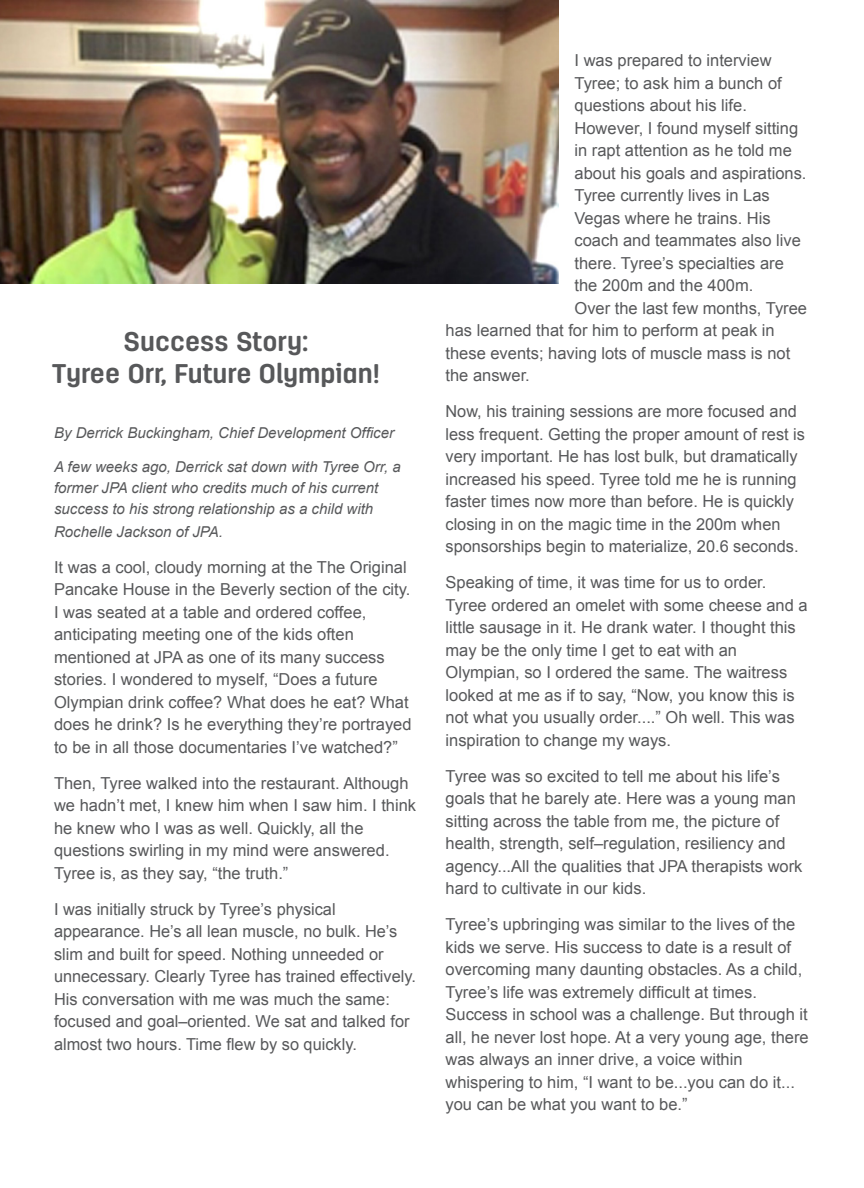
<style>
.page{position:relative;width:864px;height:1188px;background:#fff}
.page>*{position:absolute;margin:0;border:0;box-sizing:border-box;transform-origin:0 0}
.JPA_Head_Copy_1{font:700 27px/32.4px "Antartida Rounded";color:#57585a;text-align:center}
._2_column_JPA_body_c{font:16.5px/22.5px "Arial";color:#57585a}
._2_column_JPA_body_c-2{font:italic 15px/21px "Arial";color:#57585a}
</style>
<div class="page">
<img style="left:0;top:0;width:559px;height:284px">
<p class="JPA_Head_Copy_1" style="left:52px;top:325px;width:329px">Success Story:<br>Tyree Orr, Future Olympian!</p>
<p class="_2_column_JPA_body_c-2" style="left:54px;top:422px;width:342px">By Derrick Buckingham, Chief Development Officer</p>
<p class="_2_column_JPA_body_c-2" style="left:54px;top:456px;width:348px">A few weeks ago, Derrick sat down with Tyree Orr, a former JPA client who credits much of his current success to his strong relationship as a child with</p>
<p class="_2_column_JPA_body_c-2" style="left:54px;top:521px;width:170px">Rochelle Jackson of JPA.</p>
<p class="_2_column_JPA_body_c" style="left:54px;top:556px;width:359px">It was a cool, cloudy morning at the The Original Pancake House in the Beverly section of the city.<br>I was seated at a table and ordered coffee, anticipating meeting one of the kids often mentioned at JPA as one of its many success stories. I wondered to myself, “Does a future Olympian drink coffee? What does he eat? What does he drink? Is he everything they’re portrayed to be in all those documentaries I’ve watched?”</p>
<p class="_2_column_JPA_body_c" style="left:54px;top:772px;width:364px">Then, Tyree walked into the restaurant. Although we hadn’t met, I knew him when I saw him. I think he knew who I was as well. Quickly, all the questions swirling in my mind were answered.<br>Tyree is, as they say, “the truth.”</p>
<p class="_2_column_JPA_body_c" style="left:54px;top:898px;width:363px">I was initially struck by Tyree’s physical appearance. He’s all lean muscle, no bulk. He’s slim and built for speed. Nothing unneeded or unnecessary. Clearly Tyree has trained effectively.<br>His conversation with me was much the same: focused and goal–oriented. We sat and talked for almost two hours. Time flew by so quickly.</p>
<p class="_2_column_JPA_body_c" style="left:574px;top:49px;width:199px">I was prepared to interview</p>
<p class="_2_column_JPA_body_c" style="left:574px;top:72px;width:209px">Tyree; to ask him a bunch of</p>
<p class="_2_column_JPA_body_c" style="left:574px;top:94px;width:174px">questions about his life.</p>
<p class="_2_column_JPA_body_c" style="left:574px;top:117px;width:225px">However, I found myself sitting</p>
<p class="_2_column_JPA_body_c" style="left:574px;top:139px;width:219px">in rapt attention as he told me</p>
<p class="_2_column_JPA_body_c" style="left:574px;top:162px;width:234px">about his goals and aspirations.</p>
<p class="_2_column_JPA_body_c" style="left:574px;top:184px;width:197px">Tyree currently lives in Las</p>
<p class="_2_column_JPA_body_c" style="left:574px;top:207px;width:198px">Vegas where he trains. His</p>
<p class="_2_column_JPA_body_c" style="left:574px;top:229px;width:228px">coach and teammates also live</p>
<p class="_2_column_JPA_body_c" style="left:574px;top:252px;width:211px">there. Tyree’s specialties are</p>
<p class="_2_column_JPA_body_c" style="left:574px;top:274px;width:180px">the 200m and the 400m.</p>
<p class="_2_column_JPA_body_c" style="left:574px;top:297px;width:234px">Over the last few months, Tyree</p>
<p class="_2_column_JPA_body_c" style="left:446px;top:319px;width:331px">has learned that for him to perform at peak in</p>
<p class="_2_column_JPA_body_c" style="left:446px;top:342px;width:346px">these events; having lots of muscle mass is not</p>
<p class="_2_column_JPA_body_c" style="left:446px;top:364px;width:86px">the answer.</p>
<p class="_2_column_JPA_body_c" style="left:446px;top:400px;width:361px">Now, his training sessions are more focused and less frequent. Getting the proper amount of rest is very important. He has lost bulk, but dramatically increased his speed. Tyree told me he is running faster times now more than before. He is quickly closing in on the magic time in the 200m when sponsorships begin to materialize, 20.6 seconds.</p>
<p class="_2_column_JPA_body_c" style="left:446px;top:571px;width:364px">Speaking of time, it was time for us to order.<br>Tyree ordered an omelet with some cheese and a little sausage in it. He drank water. I thought this may be the only time I get to eat with an Olympian, so I ordered the same. The waitress looked at me as if to say, “Now, you know this is not what you usually order....” Oh well. This was inspiration to change my ways.</p>
<p class="_2_column_JPA_body_c" style="left:446px;top:765px;width:359px">Tyree was so excited to tell me about his life’s goals that he barely ate. Here was a young man sitting across the table from me, the picture of health, strength, self–regulation, resiliency and agency...All the qualities that JPA therapists work hard to cultivate in our kids.</p>
<p class="_2_column_JPA_body_c" style="left:446px;top:913px;width:365px">Tyree’s upbringing was similar to the lives of the kids we serve. His success to date is a result of overcoming many daunting obstacles. As a child, Tyree’s life was extremely difficult at times.<br>Success in school was a challenge. But through it all, he never lost hope. At a very young age, there was always an inner drive, a voice within whispering to him, “I want to be...you can do it... you can be what you want to be.”</p>
</div>
